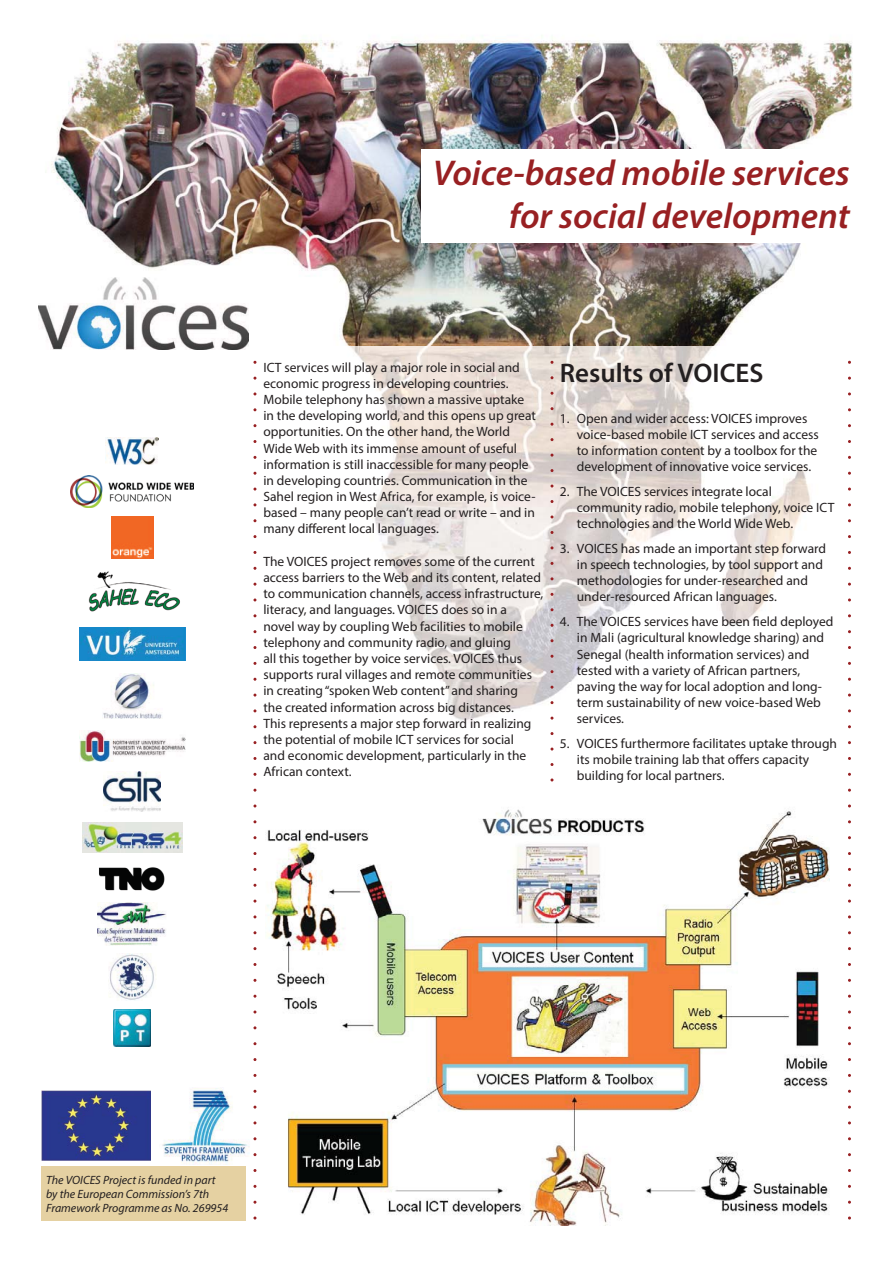
<style>
.page{position:relative;width:893px;height:1263px;background:#fff}
.page>*{position:absolute;margin:0;border:0;box-sizing:border-box;transform-origin:0 0}
.t1{font:italic 600 36px/43.2px "Myriad Pro";color:#982022;text-align:right}
.t2{font:600 27px "Myriad Pro";color:#231f20}
.t3{font:13.5px/16.2px "Myriad Pro";color:#231f20}
.t4{font:italic 12px/14.4px "Myriad Pro";color:#231f20}
</style>
<div class="page">
<img style="left:51px;top:37px;width:802px;height:728px">
<div style="left:422px;top:149px;width:428px;height:94px;background:#fff"></div>
<img style="left:325px;top:347px;width:528px;height:383px">
<svg style="left:253px;top:361px;width:3px;height:859px"></svg>
<svg style="left:550px;top:361px;width:3px;height:420px"></svg>
<svg style="left:848px;top:361px;width:3px;height:859px"></svg>
<img style="left:38px;top:277px;width:210px;height:72px">
<img style="left:266px;top:809px;width:563px;height:417px">
<div style="left:41px;top:1167px;width:205px;height:54px;background:#e5d1a2"></div>
<img style="left:82px;top:823px;width:100px;height:29px">
<img style="left:104px;top:771px;width:57px;height:40px">
<img style="left:97px;top:902px;width:69px;height:44px">
<img style="left:41px;top:1090px;width:110px;height:70px">
<img style="left:109px;top:954px;width:45px;height:46px">
<img style="left:162px;top:1088px;width:88px;height:76px">
<img style="left:79px;top:730px;width:106px;height:31px">
<img style="left:112px;top:517px;width:41px;height:41px">
<img style="left:114px;top:1009px;width:37px;height:37px">
<img style="left:102px;top:673px;width:60px;height:45px">
<img style="left:99px;top:867px;width:66px;height:24px">
<img style="left:79px;top:628px;width:106px;height:32px">
<img style="left:106px;top:437px;width:53px;height:28px">
<img style="left:71px;top:475px;width:123px;height:32px">
<img style="left:79px;top:566px;width:107px;height:52px">
<h1 class="t1" style="left:433px;top:153px;width:419px">Voice-based mobile services for social development</h1>
<p class="t3" style="left:263px;top:360px;width:274px">ICT services will play a major role in social and economic progress in developing countries.<br>Mobile telephony has shown a massive uptake in the developing world, and this opens up great opportunities. On the other hand, the World Wide Web with its immense amount of useful information is still inaccessible for many people in developing countries. Communication in the Sahel region in West Africa, for example, is voice&shy;based – many people can’t read or write – and in many different local languages.</p>
<p class="t3" style="left:263px;top:554px;width:281px">The VOICES project removes some of the current access barriers to the Web and its content, related to communication channels, access infrastructure, literacy, and languages. VOICES does so in a<br>novel way by coupling Web facilities to mobile telephony and community radio, and gluing<br>all this together by voice services. VOICES thus supports rural villages and remote communities in creating “spoken Web content” and sharing<br>the created information across big distances.<br>This represents a major step forward in realizing the potential of mobile ICT services for social<br>and economic development, particularly in the African context.</p>
<h2 class="t2" style="left:560px;top:362px;width:205px">Results of VOICES</h2>
<p class="t3" style="left:577px;top:411px;width:243px;text-indent:-17px">1. Open and wider access: VOICES improves voice-based mobile ICT services and access to information content by a toolbox for the development of innovative voice services.</p>
<p class="t3" style="left:577px;top:484px;width:259px;text-indent:-17px">2. The VOICES services integrate local community radio, mobile telephony, voice ICT technologies and the World Wide Web.</p>
<p class="t3" style="left:577px;top:541px;width:251px;text-indent:-17px">3. VOICES has made an important step forward in speech technologies, by tool support and methodologies for under-researched and under-resourced African languages.</p>
<p class="t3" style="left:577px;top:614px;width:258px;text-indent:-17px">4. The VOICES services have been field deployed in Mali (agricultural knowledge sharing) and Senegal (health information services) and tested with a variety of African partners, paving the way for local adoption and long&shy;term sustainability of new voice-based Web services.</p>
<p class="t3" style="left:577px;top:736px;width:262px;text-indent:-17px">5. VOICES furthermore facilitates uptake through its mobile training lab that offers capacity building for local partners.</p>
<p class="t4" style="left:46px;top:1173px;width:184px">The VOICES Project is funded in part by the European Commission’s 7th<br>Framework Programme as No. 269954</p>
</div>
